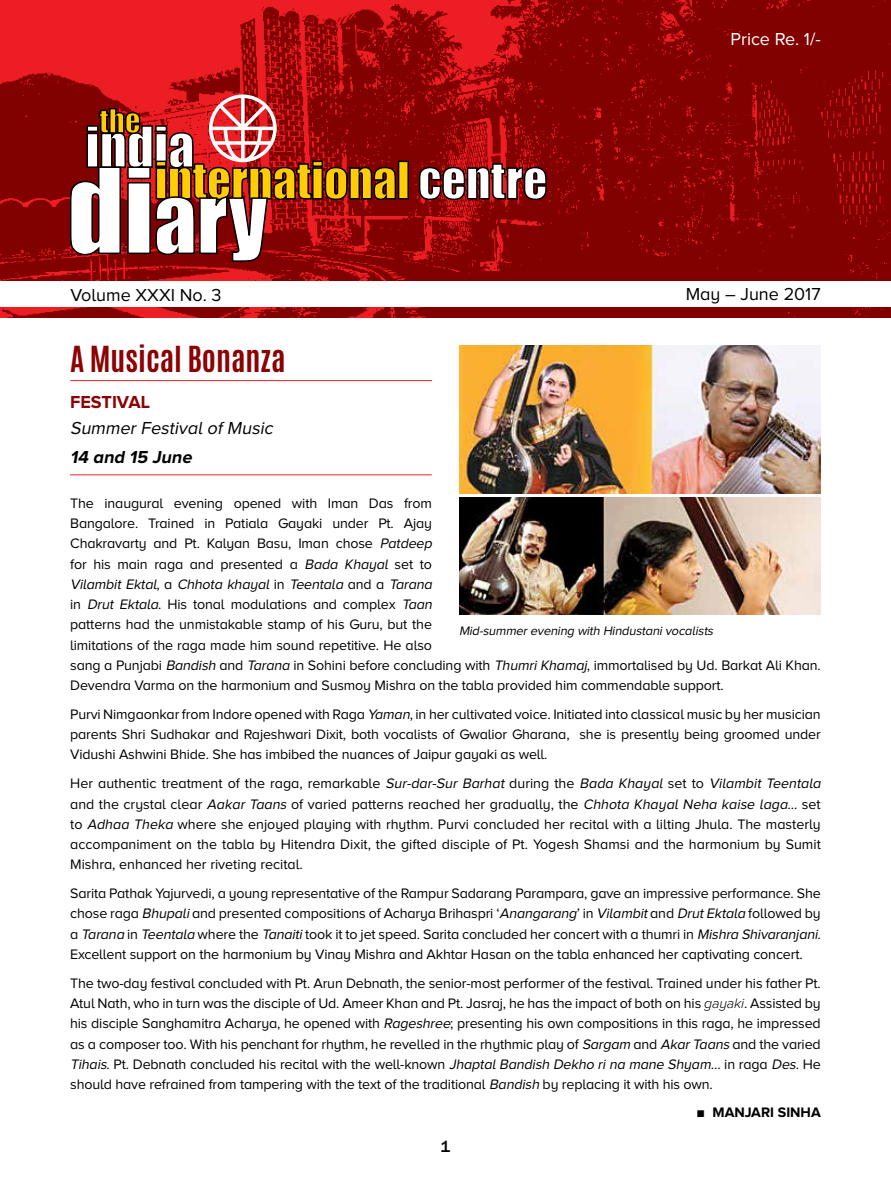
<style>
.page{position:relative;width:891px;height:1188px;background:#fff}
.page>*{position:absolute;margin:0;border:0;box-sizing:border-box;transform-origin:0 0}
.t1{font:700 30px "Antonio";color:#8b0304}
.t2{font:18px "Proxima Nova A";color:#000}
.t3{font:italic 18px "Proxima Nova A";color:#000}
.t4{font:18px "Proxima Nova A";color:#fff}
.t5{font:italic 700 18px "Proxima Nova A";color:#000}
.t6{font:700 18px "Proxima Nova A";color:#8b0304}
.t7{font:500 16.5px "Franklin Gothic";color:#000}
.t8{font:14.25px/20.2px "Proxima Nova A";letter-spacing:-.01em;color:#000}
.t9{font:700 14.25px "Proxima Nova A";color:#000}
.t10{font:italic 12.75px "Proxima Nova A";color:#000}
.s1{font-style:italic}
.s2{font-weight:300;font-style:italic}
.s3{font-family:"Garamond"}
</style>
<div class="page">
<img style="left:0;top:0;width:891px;height:318px">
<div style="left:0;top:281px;width:891px;height:26px;background:#fff"></div>
<hr style="left:70px;top:474px;width:362px;height:1px;background:#ed2127">
<hr style="left:70px;top:380px;width:362px;height:1px;background:#ed2127">
<svg style="left:418px;top:163px;width:130px;height:38px"></svg>
<svg style="left:69px;top:95px;width:341px;height:168px"></svg>
<img style="left:459px;top:498px;width:362px;height:117px">
<img style="left:459px;top:346px;width:362px;height:147px">
<p class="t2" style="left:70px;top:285px;width:153px">Volume XXXI No. 3</p>
<h1 class="t1" style="left:70px;top:336px;width:217px">A Musical Bonanza</h1>
<p class="t6" style="left:70px;top:391px;width:81px">FESTIVAL</p>
<p class="t3" style="left:70px;top:418px;width:208px">Summer Festival of Music</p>
<p class="t5" style="left:70px;top:447px;width:126px">14 and 15 June</p>
<p class="t4" style="left:731px;top:29px;width:92px">Price Re. 1/-</p>
<p class="t2" style="left:686px;top:284px;width:136px">May – June 2017</p>
<p class="t8" style="left:70px;top:493px;width:752px">The inaugural evening opened with Iman Das from<br>Bangalore. Trained in Patiala Gayaki under Pt. Ajay<br>Chakravarty and Pt. Kalyan Basu, Iman chose <span class="s1">Patdeep<br></span>for his main raga and presented a <span class="s1">Bada Khayal</span> set to<br><span class="s1">Vilambit Ektal</span>, a <span class="s1">Chhota khayal</span> i n <span class="s1">Teentala</span> a n d a <span class="s1">Tarana<br></span>in <span class="s1">Drut Ektala</span>. His tonal modulations and complex <span class="s1">Taan<br></span>patterns had the unmistakable stamp of his Guru, but the<br>limitations of the raga made him sound repetitive. He also<br>sang a Punjabi <span class="s1">Bandish</span> and <span class="s1">Tarana</span> in Sohini before concluding with <span class="s1">Thumri Khamaj</span>, immortalised by Ud. Barkat Ali Khan.<br>Devendra Varma on the harmonium and Susmoy Mishra on the tabla provided him commendable support.</p>
<p class="t8" style="left:70px;top:704px;width:752px;text-align:justify">Purvi Nimgaonkar from Indore opened with Raga <span class="s1">Yaman</span>, in her cultivated voice. Initiated into classical music by her musician parents Shri Sudhakar and Rajeshwari Dixit, both vocalists of Gwalior Gharana, she is presently being groomed under Vidushi Ashwini Bhide. She has imbibed the nuances of Jaipur gayaki as well.</p>
<p class="t8" style="left:70px;top:773px;width:755px">Her authentic treatment of the raga, remarkable <span class="s1">Sur-dar-Sur Barhat</span> during the <span class="s1">Bada Khayal</span> set to <span class="s1">Vilambit Teentala </span>and the crystal clear <span class="s1">Aakar Taans</span> of varied patterns reached her gradually, the <span class="s1">Chhota Khayal Neha kaise laga…</span> set to <span class="s1">Adhaa Theka</span> where she enjoyed playing with rhythm. Purvi concluded her recital with a lilting Jhula. The masterly accompaniment on the tabla by Hitendra Dixit, the gifted disciple of Pt. Yogesh Shamsi and the harmonium by Sumit Mishra, enhanced her riveting recital.</p>
<p class="t8" style="left:70px;top:883px;width:755px">Sarita Pathak Yajurvedi, a young representative of the Rampur Sadarang Parampara, gave an impressive performance. She chose raga <span class="s1">Bhupali</span>and presented compositions of Acharya Brihaspri ‘<span class="s1">Anangarang</span>’ in <span class="s1">Vilambit</span>and <span class="s1">DrutEktala</span> followed by a <span class="s1">Tarana</span> in <span class="s1">Teentala</span> where the <span class="s1">Tanaiti</span>took it to jet speed. Sarita concluded her concert with a thumri in <span class="s1">Mishra Shivaranjani.<br></span>Excellent support on the harmonium by Vinay Mishra and Akhtar Hasan on the tabla enhanced her captivating concert.</p>
<p class="t8" style="left:70px;top:973px;width:752px;text-align:justify">The two-day festival concluded with Pt. Arun Debnath, the senior-most performer of the festival. Trained under his father Pt.<br>Atul Nath, who in turn was the disciple of Ud. Ameer Khan and Pt. Jasraj, he has the impact of both on his <span class="s2">gayaki</span>. Assisted by his disciple Sanghamitra Acharya, he opened with <span class="s1">Rageshree</span>; presenting his own compositions in this raga, he impressed as a composer too. With his penchant for rhythm, he revelled in the rhythmic play of <span class="s1">Sargam</span> and <span class="s1">AkarTaans</span> and the varied <span class="s1">Tihais</span>. Pt. Debnath concluded his recital with the well-known <span class="s1">Jhaptal Bandish Dekho ri na mane Shyam…</span> in raga <span class="s1">Des</span>. He should have refrained from tampering with the text of the traditional <span class="s1">Bandish</span> by replacing it with his own.</p>
<p class="t9" style="left:697px;top:1104px;width:126px"><span class="s3">■</span> MANJARI SINHA</p>
<p class="t10" style="left:459px;top:624px;width:258px">Mid-summerevening with Hindustanivocalists</p>
<p class="t7" style="left:441px;top:1137px;width:11px">1</p>
</div>
